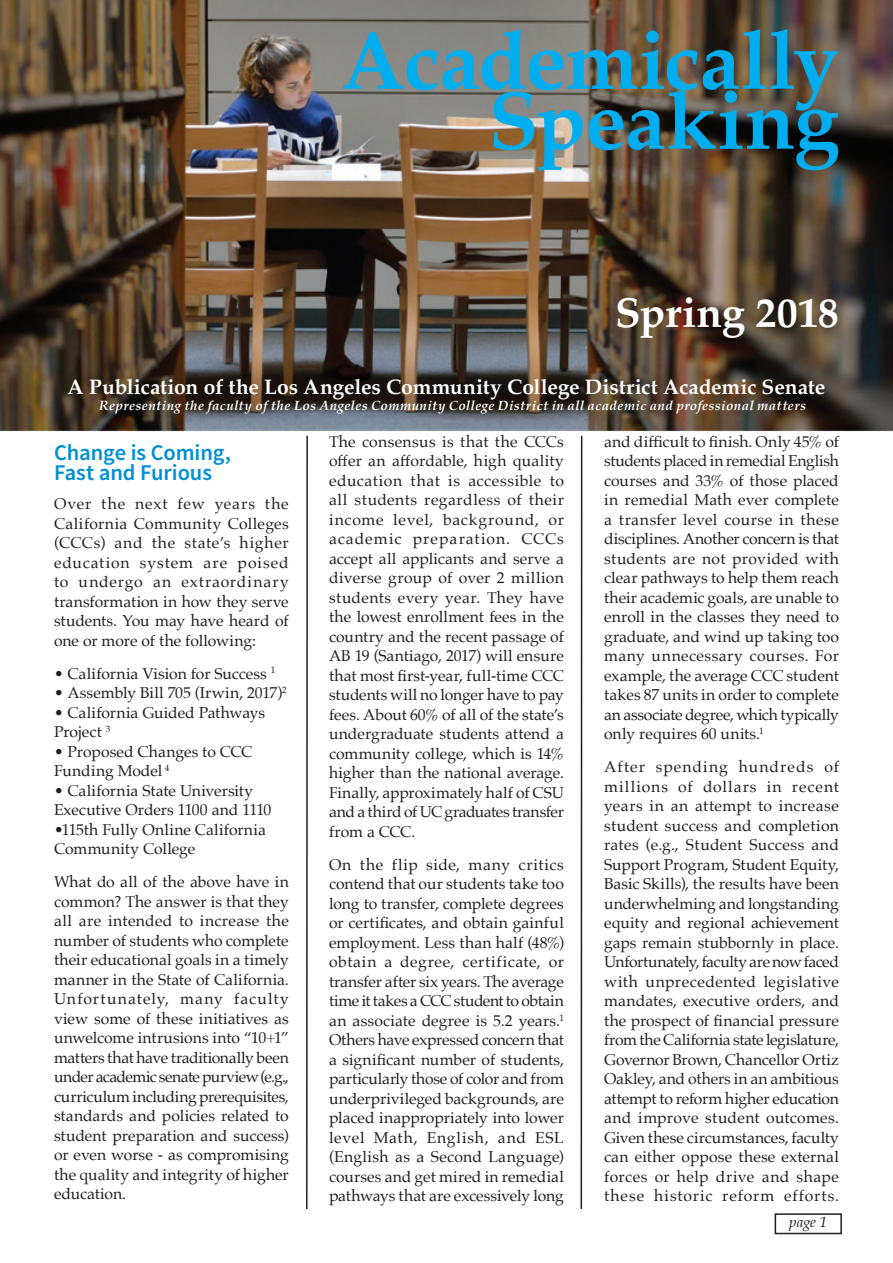
<style>
.page{position:relative;width:893px;height:1263px;background:#fff}
.page>*{position:absolute;margin:0;border:0;box-sizing:border-box;transform-origin:0 0}
.t1{font:700 82.5px/60px "Palatino";letter-spacing:-.015em;color:#00aeef;text-align:right}
.t2{font:700 42px "Palatino";letter-spacing:-.01em;color:#fff}
.t3{font:600 22.5px/19.5px "Source Sans Pro";letter-spacing:-.005em;color:#008fd5}
.t4{font:700 21px "Palatino";letter-spacing:-.005em;color:#fff}
.t5{font:15.75px/19.5px "Palatino";letter-spacing:-.005em;color:#231f20;text-align:justify}
.t6{font:italic 15px "Palatino";color:#231f20}
.t7{font:italic 700 13.5px "Palatino";letter-spacing:.025em;color:#fff}
</style>
<div class="page">
<img style="left:0;top:0;width:893px;height:436px">
<hr style="left:306px;top:436px;width:2px;height:773px;background:#231f20">
<hr style="left:580px;top:436px;width:2px;height:773px;background:#231f20">
<div style="left:775px;top:1213px;width:67px;height:21px;border:2px solid #231f20"></div>
<h1 class="t1" style="left:341px;top:29px;width:499px">Academically<br>Speaking</h1>
<h2 class="t2" style="left:615px;top:277px;width:225px">Spring 2018</h2>
<h3 class="t4" style="left:68px;top:368px;width:759px">A Publication of the Los Angeles Community College District Academic Senate</h3>
<p class="t7" style="left:99px;top:394px;width:709px">Representing the faculty of the Los Angeles Community College District in all academic and professional matters</p>
<h3 class="t3" style="left:54px;top:444px;width:178px">Change is Coming,<br>Fast and Furious</h3>
<p class="t5" style="left:54px;top:494px;width:236px">Over the next few years the California Community Colleges (CCCs) and the state’s higher education system are poised to undergo an extraordinary transformation in how they serve students. You may have heard of one or more of the following:</p>
<p class="t5" style="left:54px;top:663px;width:223px">• California Vision for Success <sup>1</sup></p>
<p class="t5" style="left:54px;top:683px;width:234px">• Assembly Bill 705 (Irwin, 2017)<sup>2</sup></p>
<p class="t5" style="left:54px;top:702px;width:213px">• California Guided Pathways<br>Project <sup>3</sup></p>
<p class="t5" style="left:54px;top:741px;width:200px">• Proposed Changes to CCC<br>Funding Model <sup>4</sup></p>
<p class="t5" style="left:54px;top:780px;width:219px">• California State University<br>Executive Orders 1100 and 1110</p>
<p class="t5" style="left:54px;top:819px;width:213px">•115th Fully Online California<br>Community College</p>
<p class="t5" style="left:54px;top:872px;width:236px">What do all of the above have in common? The answer is that they all are intended to increase the number of students who complete their educational goals in a timely manner in the State of California.<br>Unfortunately, many faculty view some of these initiatives as unwelcome intrusions into “10+1” matters that have traditionally been under academic senate purview (e.g., curriculum including prerequisites, standards and policies related to student preparation and success) or even worse - as compromising the quality and integrity of higher education.</p>
<p class="t5" style="left:329px;top:431px;width:236px">The consensus is that the CCCs offer an affordable, high quality education that is accessible to all students regardless of their income level, background, or academic preparation. CCCs accept all applicants and serve a diverse group of over 2 million students every year. They have the lowest enrollment fees in the country and the recent passage of AB 19 (Santiago, 2017) will ensure that most first-year, full-time CCC students will no longer have to pay fees. About 60% of all of the state’s undergraduate students attend a community college, which is 14% higher than the national average.<br>Finally, approximately half of CSU and a third of UC graduates transfer from a CCC.</p>
<p class="t5" style="left:329px;top:854px;width:236px">On the flip side, many critics contend that our students take too long to transfer, complete degrees or certificates, and obtain gainful employment. Less than half (48%) obtain a degree, certificate, or transfer after six years. The average time it takes a CCC student to obtain an associate degree is 5.2 years.<sup>1<br></sup>Others have expressed concern that a significant number of students, particularly those of color and from underprivileged backgrounds, are placed inappropriately into lower level Math, English, and ESL (English as a Second Language) courses and get mired in remedial pathways that are excessively long</p>
<p class="t5" style="left:604px;top:431px;width:236px">and difficult to finish. Only 45% of students placed in remedial English courses and 33% of those placed in remedial Math ever complete a transfer level course in these disciplines. Another concern is that students are not provided with clear pathways to help them reach their academic goals, are unable to enroll in the classes they need to graduate, and wind up taking too many unnecessary courses. For example, the average CCC student takes 87 units in order to complete an associate degree, which typically only requires 60 units.<sup>1</sup></p>
<p class="t5" style="left:604px;top:757px;width:236px">After spending hundreds of millions of dollars in recent years in an attempt to increase student success and completion rates (e.g., Student Success and Support Program, Student Equity, Basic Skills), the results have been underwhelming and longstanding equity and regional achievement gaps remain stubbornly in place.<br>Unfortunately, faculty are now faced with unprecedented legislative mandates, executive orders, and the prospect of financial pressure from the California state legislature, Governor Brown, Chancellor Ortiz Oakley, and others in an ambitious attempt to reform higher education and improve student outcomes.<br>Given these circumstances, faculty can either oppose these external forces or help drive and shape these historic reform efforts.</p>
<p class="t6" style="left:789px;top:1209px;width:40px">page 1</p>
</div>
